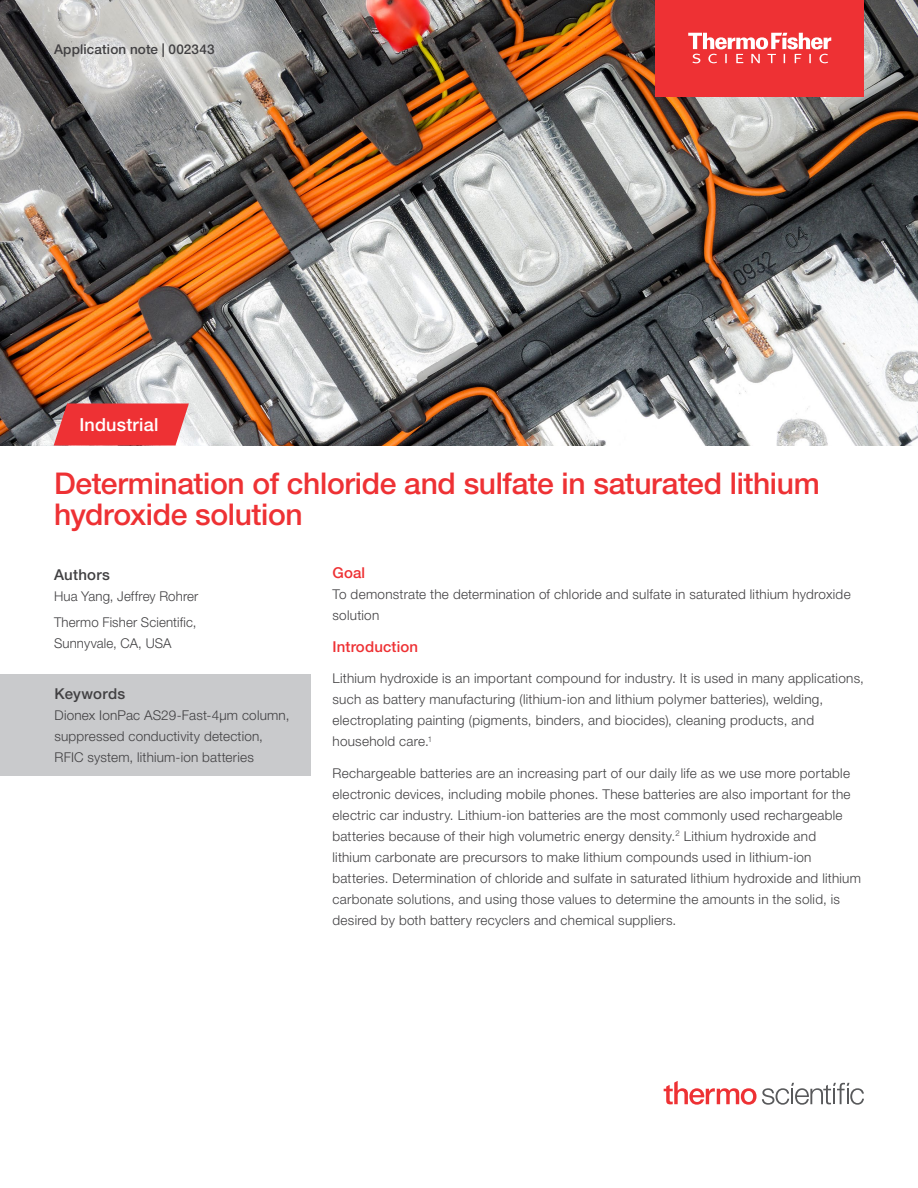
<style>
.page{position:relative;width:918px;height:1188px;background:#fff}
.page>*{position:absolute;margin:0;border:0;box-sizing:border-box;transform-origin:0 0}
.t1{font:500 30px/31.5px "Helvetica Neue LTW1 G";letter-spacing:-.01em;color:#ee3134}
.t2{font:500 18px "Helvetica Neue LTW1 G";letter-spacing:.01em;color:#fff}
.t3{font:500 15px "Helvetica Neue LTW1 G";letter-spacing:.01em;color:#ee3134}
.t4{font:500 15px "Helvetica Neue LTW1 G";letter-spacing:.02em;color:#414042}
.t5{font:300 13.5px/21px "Helvetica Neue LTW1 G";letter-spacing:.02em;color:#414042}
.t6{font:500 13.5px "Helvetica Neue LTW1 G";letter-spacing:.01em;color:#414042}
</style>
<div class="page">
<img style="left:0;top:0;width:918px;height:446px">
<svg style="left:664px;top:1081px;width:200px;height:24px"></svg>
<div style="left:0;top:674px;width:310px;height:102px;background:#c9cacc"></div>
<div style="left:656px;top:0;width:208px;height:96px;background:#ee3134"></div>
<svg style="left:688px;top:33px;width:143px;height:30px"></svg>
<svg style="left:54px;top:404px;width:135px;height:42px;background:#e84043"></svg>
<p class="t6" style="left:54px;top:41px;width:162px">Application note | 002343</p>
<h2 class="t2" style="left:79px;top:414px;width:81px">Industrial</h2>
<h1 class="t1" style="left:54px;top:468px;width:767px">Determination of chloride and sulfate in saturated lithium hydroxide solution</h1>
<p class="t4" style="left:54px;top:565px;width:58px">Authors</p>
<p class="t5" style="left:54px;top:583px;width:146px;line-height:26.4px">Hua Yang, Jeffrey Rohrer<br>Thermo Fisher Scientific,</p>
<p class="t5" style="left:54px;top:633px;width:119px">Sunnyvale, CA, USA</p>
<p class="t4" style="left:54px;top:685px;width:72px">Keywords</p>
<p class="t5" style="left:54px;top:705px;width:237px">Dionex IonPac AS29-Fast-4µm column, suppressed conductivity detection,<br>RFIC system, lithium-ion batteries</p>
<p class="t3" style="left:333px;top:564px;width:34px">Goal</p>
<p class="t5" style="left:333px;top:584px;width:520px">To demonstrate the determination of chloride and sulfate in saturated lithium hydroxide solution</p>
<p class="t3" style="left:333px;top:637px;width:87px">Introduction</p>
<p class="t5" style="left:333px;top:668px;width:533px">Lithium hydroxide is an important compound for industry. It is used in many applications, such as battery manufacturing (lithium-ion and lithium polymer batteries), welding, electroplating painting (pigments, binders, and biocides), cleaning products, and household care.<sup>1</sup></p>
<p class="t5" style="left:332px;top:762px;width:530px">Rechargeable batteries are an increasing part of our daily life as we use more portable electronic devices, including mobile phones. These batteries are also important for the electric car industry. Lithium-ion batteries are the most commonly used rechargeable batteries because of their high volumetric energy density.<sup>2</sup> Lithium hydroxide and<br>lithium carbonate are precursors to make lithium compounds used in lithium-ion batteries. Determination of chloride and sulfate in saturated lithium hydroxide and lithium carbonate solutions, and using those values to determine the amounts in the solid, is desired by both battery recyclers and chemical suppliers.</p>
</div>
